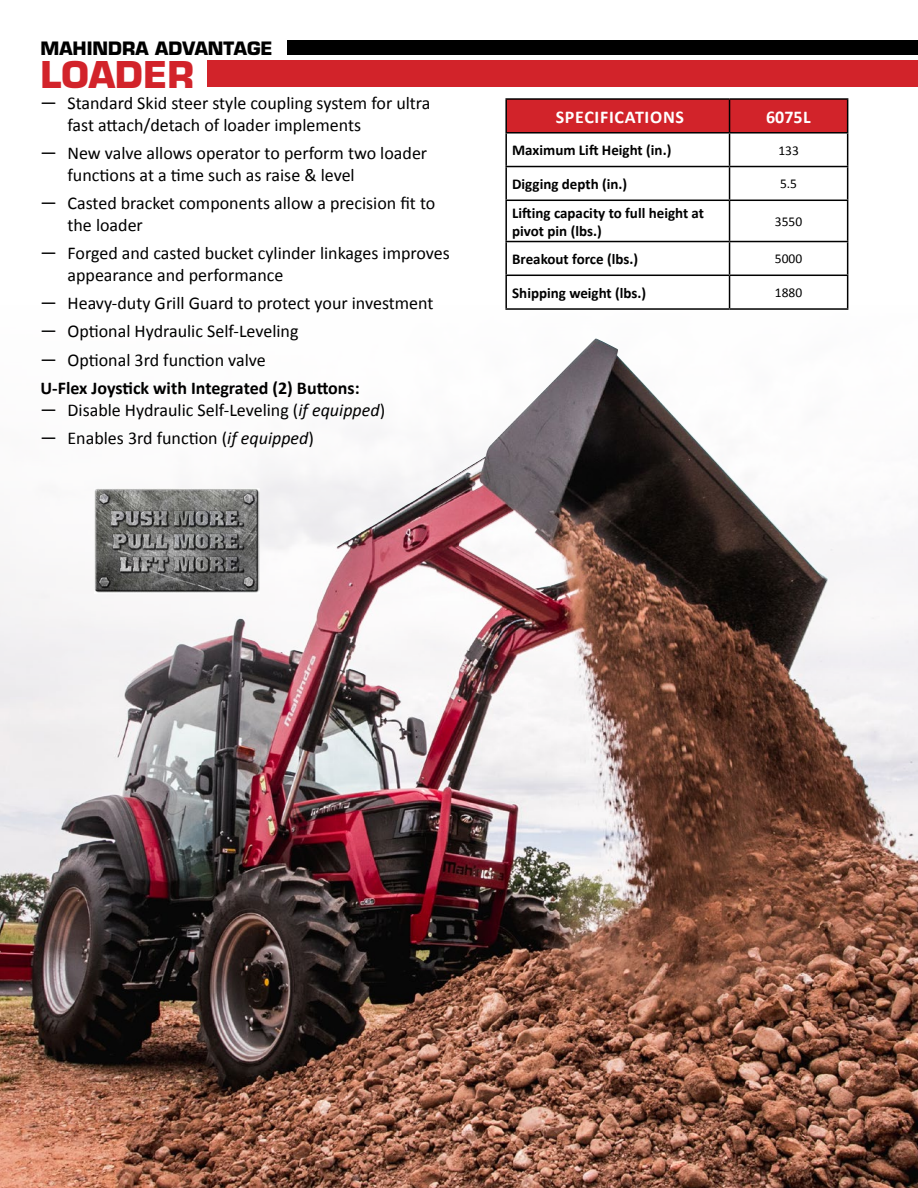
<style>
.page{position:relative;width:918px;height:1188px;background:#fff}
.page>*{position:absolute;margin:0;border:0;box-sizing:border-box;transform-origin:0 0}
.t1{font:700 36px "Eurostile LT Std";color:#d2232a}
.t2{font:18px/21.6px "Calibri";color:#000}
.t3{font:700 18px/21.6px "Calibri";color:#000}
.t4{font:700 18px "Calibri";letter-spacing:.04em;color:#fff}
.t5{font:700 18px "Eurostile LT Std";color:#000}
.t6{font:700 15px/18px "Calibri";color:#000}
.t7{font:13.5px "Calibri";color:#000}
.s1{font-weight:400}
.s2{font-weight:400;font-style:italic}
.s3{font-style:italic}
</style>
<div class="page">
<img style="left:0;top:305px;width:918px;height:883px">
<img style="left:54px;top:444px;width:810px;height:690px">
<div style="left:208px;top:60px;width:710px;height:27px;background:#d2232a"></div>
<div style="left:288px;top:40px;width:630px;height:15px;background:#000"></div>
<img style="left:94px;top:489px;width:165px;height:105px">
<div style="left:507px;top:100px;width:340px;height:32px;background:#d2232a"></div>
<hr style="left:505px;top:98px;width:225px;height:2px;background:#000">
<hr style="left:505px;top:100px;width:2px;height:32px;background:#000">
<hr style="left:730px;top:98px;width:118px;height:2px;background:#000">
<hr style="left:729px;top:100px;width:1px;height:32px;background:#000">
<hr style="left:847px;top:100px;width:1px;height:32px;background:#000">
<hr style="left:505px;top:132px;width:225px;height:2px;background:#000">
<hr style="left:505px;top:134px;width:2px;height:32px;background:#000">
<hr style="left:730px;top:132px;width:118px;height:2px;background:#000">
<hr style="left:729px;top:134px;width:1px;height:32px;background:#000">
<hr style="left:847px;top:134px;width:1px;height:32px;background:#000">
<hr style="left:505px;top:166px;width:225px;height:1px;background:#000">
<hr style="left:505px;top:167px;width:2px;height:33px;background:#000">
<hr style="left:730px;top:166px;width:118px;height:1px;background:#000">
<hr style="left:729px;top:167px;width:1px;height:33px;background:#000">
<hr style="left:847px;top:167px;width:1px;height:33px;background:#000">
<hr style="left:505px;top:200px;width:225px;height:1px;background:#000">
<hr style="left:505px;top:201px;width:2px;height:40px;background:#000">
<hr style="left:730px;top:200px;width:118px;height:1px;background:#000">
<hr style="left:729px;top:201px;width:1px;height:40px;background:#000">
<hr style="left:847px;top:201px;width:1px;height:40px;background:#000">
<hr style="left:505px;top:241px;width:225px;height:1px;background:#000">
<hr style="left:505px;top:242px;width:2px;height:33px;background:#000">
<hr style="left:730px;top:241px;width:118px;height:1px;background:#000">
<hr style="left:729px;top:242px;width:1px;height:33px;background:#000">
<hr style="left:847px;top:242px;width:1px;height:33px;background:#000">
<hr style="left:505px;top:275px;width:225px;height:1px;background:#000">
<hr style="left:505px;top:276px;width:2px;height:32px;background:#000">
<hr style="left:730px;top:275px;width:118px;height:1px;background:#000">
<hr style="left:729px;top:276px;width:1px;height:32px;background:#000">
<hr style="left:847px;top:276px;width:1px;height:32px;background:#000">
<hr style="left:505px;top:308px;width:225px;height:2px;background:#000">
<hr style="left:730px;top:308px;width:118px;height:2px;background:#000">
<p class="t5" style="left:40px;top:37px;width:234px">MAHINDRA ADVANTAGE</p>
<h1 class="t1" style="left:40px;top:52px;width:155px">LOADER</h1>
<p class="t2" style="left:68px;top:92px;width:365px;text-indent:-27px">ͷ Standard Skid steer style coupling system for ultra fast attach/detach of loader implements</p>
<p class="t2" style="left:68px;top:142px;width:361px;text-indent:-27px">ͷ New valve allows operator to perform two loader functions at a time such as raise &amp; level</p>
<p class="t2" style="left:68px;top:192px;width:369px;text-indent:-27px">ͷ Casted bracket components allow a precision fit to the loader</p>
<p class="t2" style="left:68px;top:242px;width:384px;text-indent:-27px">ͷ Forged and casted bucket cylinder linkages improves appearance and performance</p>
<p class="t2" style="left:41px;top:289px;width:395px;line-height:28.3px">ͷ Heavy-duty Grill Guard to protect your investment ͷ Optional Hydraulic Self-Leveling<br>ͷ Optional 3rd function valve</p>
<p class="t3" style="left:41px;top:377px;width:346px">U-Flex Joystick with Integrated (2) Buttons:<br><span class="s1">ͷ Disable Hydraulic Self-Leveling (</span><span class="s2">if equipped</span><span class="s1">)</span></p>
<p class="t2" style="left:41px;top:427px;width:275px">ͷ Enables 3rd function (<span class="s3">if equipped</span>)</p>
<p class="t4" style="left:556px;top:105px;width:130px">SPECIFICATIONS</p>
<p class="t4" style="left:766px;top:105px;width:46px">6075L</p>
<p class="t6" style="left:512px;top:141px;width:161px">Maximum Lift Height (in.)</p>
<p class="t7" style="left:778px;top:142px;width:22px">133</p>
<p class="t6" style="left:512px;top:175px;width:117px">Digging depth (in.)</p>
<p class="t7" style="left:780px;top:175px;width:19px">5.5</p>
<p class="t6" style="left:512px;top:204px;width:193px">Lifting capacity to full height at pivot pin (lbs.)</p>
<p class="t7" style="left:775px;top:213px;width:29px">3550</p>
<p class="t6" style="left:512px;top:250px;width:127px">Breakout force (lbs.)</p>
<p class="t7" style="left:775px;top:250px;width:29px">5000</p>
<p class="t6" style="left:512px;top:284px;width:136px">Shipping weight (lbs.)</p>
<p class="t7" style="left:775px;top:284px;width:29px">1880</p>
</div>
